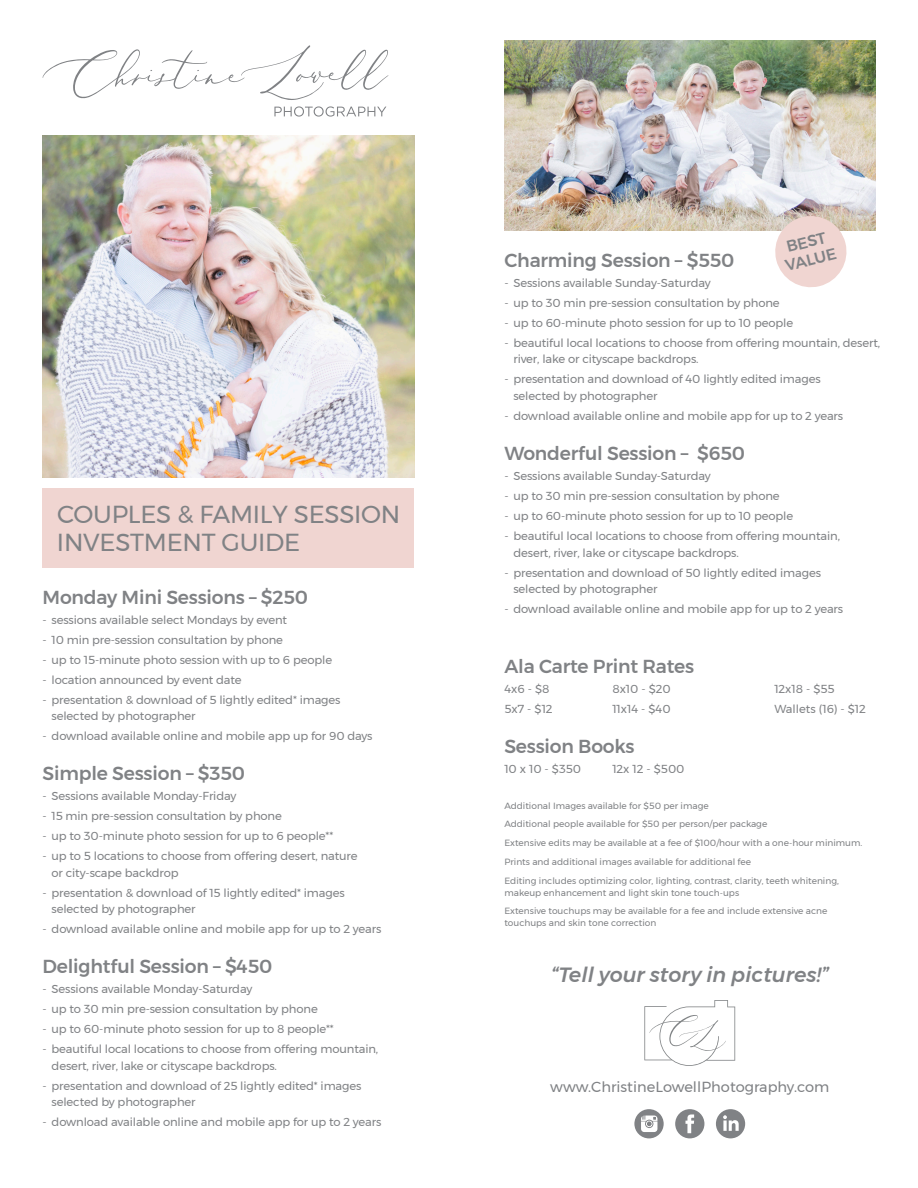
<style>
.page{position:relative;width:918px;height:1188px;background:#fff}
.page>*{position:absolute;margin:0;border:0;box-sizing:border-box;transform-origin:0 0}
.t1{font:24.6px/28.8px "Montserrat";letter-spacing:-.01em;color:#808285}
.t2{font:italic 500 20.55px "Montserrat";color:#808285}
.t3{font:500 18.75px "Montserrat";letter-spacing:-.01em;color:#808285}
.t4{font:500 15.75px/18px "Montserrat";color:#808285;text-align:right}
.t5{font:14.55px "Montserrat";color:#808285}
.t6{font:11.55px/16.5px "Montserrat";letter-spacing:-.01em;color:#808285}
.t7{font:9px/18.8px "Montserrat";color:#808285}
</style>
<div class="page">
<div style="left:43px;top:488px;width:371px;height:80px;background:#f0d5d1"></div>
<svg style="left:274px;top:106px;width:112px;height:11px"></svg>
<svg style="left:43px;top:45px;width:345px;height:55px"></svg>
<img style="left:43px;top:135px;width:371px;height:342px">
<svg style="left:675px;top:1109px;width:29px;height:29px"></svg>
<svg style="left:634px;top:1109px;width:30px;height:29px"></svg>
<svg style="left:716px;top:1109px;width:29px;height:29px"></svg>
<svg style="left:644px;top:1000px;width:91px;height:66px"></svg>
<img style="left:504px;top:41px;width:372px;height:190px">
<svg style="left:772px;top:212px;width:78px;height:75px"></svg>
<p class="t1" style="left:57px;top:499px;width:345px">COUPLES &amp; FAMILY SESSION<br>INVESTMENT GUIDE</p>
<p class="t3" style="left:43px;top:582px;width:267px">Monday Mini Sessions – $250</p>
<p class="t6" style="left:43px;top:611px;width:246px">- sessions available select Mondays by event</p>
<p class="t6" style="left:43px;top:631px;width:242px">- 10 min pre-session consultation by phone</p>
<p class="t6" style="left:43px;top:651px;width:291px">- up to 15-minute photo session with up to 6 people</p>
<p class="t6" style="left:43px;top:671px;width:201px">- location announced by event date</p>
<p class="t6" style="left:52px;top:691px;width:290px;text-indent:-9px">- presentation &amp; download of 5 lightly edited* images selected by photographer</p>
<p class="t6" style="left:43px;top:728px;width:331px">- download available online and mobile app up for 90 days</p>
<p class="t3" style="left:43px;top:759px;width:204px">Simple Session – $350</p>
<p class="t6" style="left:43px;top:788px;width:195px">- Sessions available Monday-Friday</p>
<p class="t6" style="left:43px;top:808px;width:241px">- 15 min pre-session consultation by phone</p>
<p class="t6" style="left:43px;top:828px;width:292px">- up to 30-minute photo session for up to 6 people**</p>
<p class="t6" style="left:52px;top:848px;width:308px;text-indent:-9px">- up to 5 locations to choose from offering desert, nature or city-scape backdrop</p>
<p class="t6" style="left:52px;top:884px;width:295px;text-indent:-9px">- presentation &amp; download of 15 lightly edited* images selected by photographer</p>
<p class="t6" style="left:43px;top:921px;width:340px">- download available online and mobile app for up to 2 years</p>
<p class="t3" style="left:43px;top:952px;width:231px">Delightful Session – $450</p>
<p class="t6" style="left:43px;top:981px;width:211px">- Sessions available Monday-Saturday</p>
<p class="t6" style="left:43px;top:1001px;width:277px">- up to 30 min pre-session consultation by phone</p>
<p class="t6" style="left:43px;top:1021px;width:293px">- up to 60-minute photo session for up to 8 people**</p>
<p class="t6" style="left:52px;top:1041px;width:328px;text-indent:-9px">- beautiful local locations to choose from offering mountain, desert, river, lake or cityscape backdrops.</p>
<p class="t6" style="left:52px;top:1077px;width:311px;text-indent:-9px">- presentation and download of 25 lightly edited* images selected by photographer</p>
<p class="t6" style="left:43px;top:1114px;width:340px">- download available online and mobile app for up to 2 years</p>
<h3 class="t4" style="left:785px;top:238px;width:42px;rotate:-14deg">BEST<br>U</h3>
<h3 class="t4" style="left:783px;top:257px;width:54px;rotate:-14deg">VAL E</h3>
<h3 class="t3" style="left:504px;top:246px;width:232px">Charming Session – $550</h3>
<p class="t6" style="left:504px;top:274px;width:208px">- Sessions available Sunday-Saturday</p>
<p class="t6" style="left:504px;top:294px;width:277px">- up to 30 min pre-session consultation by phone</p>
<p class="t6" style="left:504px;top:314px;width:290px">- up to 60-minute photo session for up to 10 people</p>
<p class="t6" style="left:513px;top:334px;width:368px;text-indent:-9px">- beautiful local locations to choose from offering mountain, desert, river, lake or cityscape backdrops.</p>
<p class="t6" style="left:513px;top:371px;width:309px;text-indent:-9px">- presentation and download of 40 lightly edited images selected by photographer</p>
<p class="t6" style="left:504px;top:407px;width:340px">- download available online and mobile app for up to 2 years</p>
<h3 class="t3" style="left:504px;top:439px;width:242px">Wonderful Session – $650</h3>
<p class="t6" style="left:504px;top:467px;width:208px">- Sessions available Sunday-Saturday</p>
<p class="t6" style="left:504px;top:488px;width:277px">- up to 30 min pre-session consultation by phone</p>
<p class="t6" style="left:504px;top:508px;width:290px">- up to 60-minute photo session for up to 10 people</p>
<p class="t6" style="left:513px;top:528px;width:328px;text-indent:-9px">- beautiful local locations to choose from offering mountain, desert, river, lake or cityscape backdrops.</p>
<p class="t6" style="left:513px;top:564px;width:309px;text-indent:-9px">- presentation and download of 50 lightly edited images selected by photographer</p>
<p class="t6" style="left:504px;top:601px;width:340px">- download available online and mobile app for up to 2 years</p>
<h3 class="t3" style="left:504px;top:652px;width:191px">Ala Carte Print Rates</h3>
<p class="t6" style="left:504px;top:681px;width:47px">4x6 - $8</p>
<p class="t6" style="left:612px;top:681px;width:60px">8x10 - $20</p>
<p class="t6" style="left:504px;top:701px;width:50px">5x7 - $12</p>
<p class="t6" style="left:612px;top:701px;width:60px">11x14 - $40</p>
<p class="t6" style="left:774px;top:679px;width:93px;line-height:20px">12x18 - $55<br>Wallets (16) - $12</p>
<h3 class="t3" style="left:504px;top:732px;width:132px">Session Books</h3>
<p class="t6" style="left:504px;top:761px;width:78px">10 x 10 - $350</p>
<p class="t6" style="left:612px;top:761px;width:74px">12x 12 - $500</p>
<p class="t7" style="left:504px;top:796px;width:359px">Additional Images available for $50 per image<br>Additional people available for $50 per person/per package<br>Extensive edits may be available at a fee of $100/hour with a one-hour minimum.<br>Prints and additional images available for additional fee<br>Editing includes optimizing color, lighting, contrast, clarity, teeth whitening,</p>
<p class="t7" style="left:504px;top:883px;width:325px">makeup enhancement and light skin tone touch-ups<br>Extensive touchups may be available for a fee and include extensive acne</p>
<p class="t7" style="left:504px;top:914px;width:154px">touchups and skin tone correction</p>
<h2 class="t2" style="left:551px;top:958px;width:280px">“Tell your story in pictures!”</h2>
<p class="t5" style="left:550px;top:1076px;width:281px">www.ChristineLowellPhotography.com</p>
</div>
